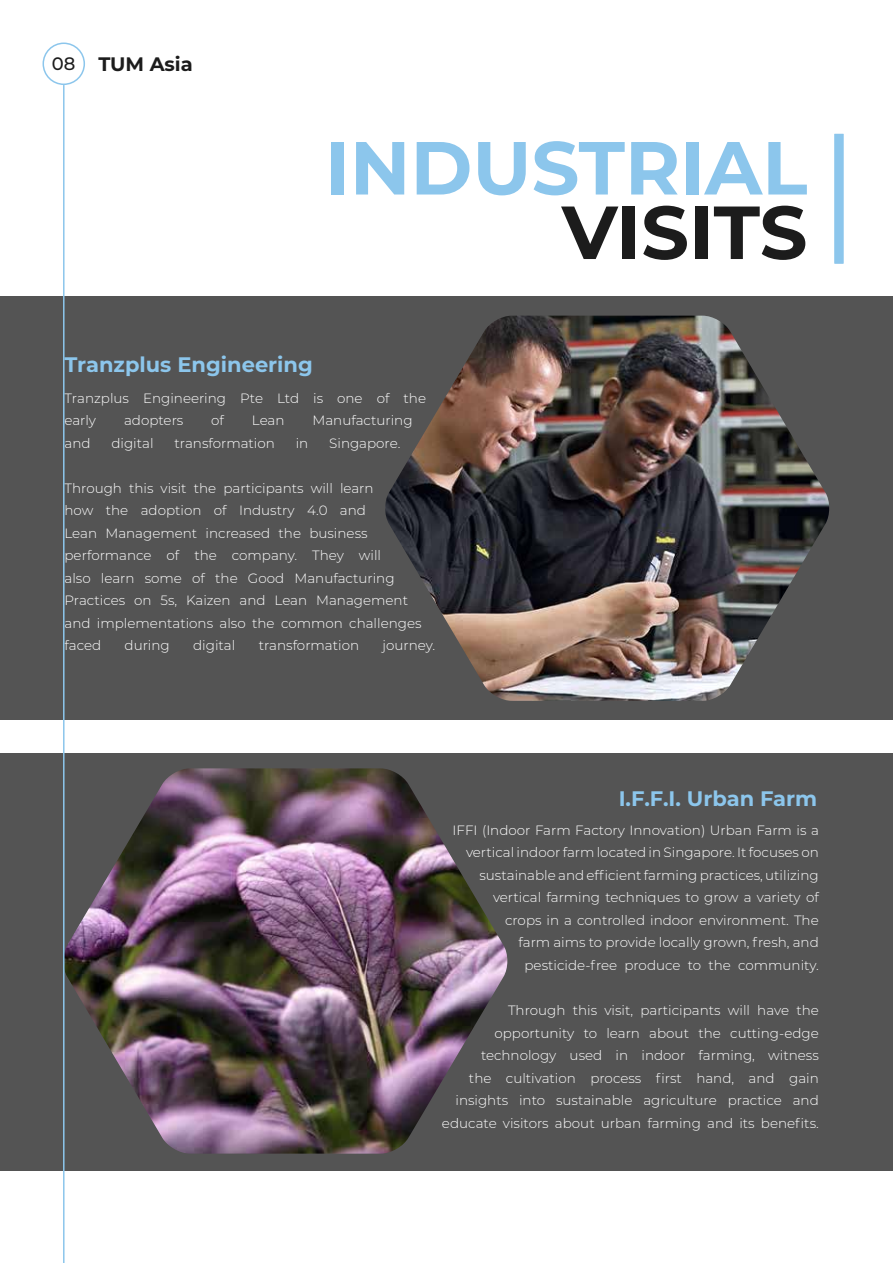
<style>
.page{position:relative;width:893px;height:1263px;background:#fff}
.page>*{position:absolute;margin:0;border:0;box-sizing:border-box;transform-origin:0 0}
.t1{font:700 75px "Montserrat";color:#8cc6ec}
.t2{font:700 75px "Montserrat";color:#1c1c1c}
.t3{font:700 21px "Montserrat";color:#8cc6ec}
.t4{font:700 19.5px "Montserrat";color:#1c1c1c}
.t5{font:300 13.5px/22.5px "Montserrat";color:#fff;text-align:right}
.s1{font-weight:500;font-size:18px}
</style>
<div class="page">
<div style="left:0;top:297px;width:893px;height:423px;background:#545454"></div>
<img style="left:385px;top:316px;width:445px;height:385px">
<div style="left:0;top:753px;width:893px;height:417px;background:#545454"></div>
<img style="left:65px;top:768px;width:443px;height:385px">
<hr style="left:892px;top:134px;width:1px;height:429px;background:#1c1c1c">
<div style="left:834px;top:134px;width:9px;height:130px;background:#8cc6ec"></div>
<div style="left:43px;top:43px;width:42px;height:42px;border:2px solid #8cc6ec;border-radius:50%"></div>
<hr style="left:63px;top:85px;width:2px;height:1178px;background:#8cc6ec">
<h3 class="t4" style="left:52px;top:50px;width:142px"><span class="s1">08</span> TUM Asia</h3>
<h1 class="t1" style="left:325px;top:114px;width:484px">INDUSTRIAL</h1>
<h1 class="t2" style="left:562px;top:178px;width:247px">VISITS</h1>
<h2 class="t3" style="left:65px;top:349px;width:250px">Tranzplus Engineering</h2>
<p class="t5" style="left:65px;top:386px;width:363px;text-align:left">Tranzplus Engineering Pte Ltd is one of the early</p>
<p class="t5" style="left:124px;top:409px;width:61px">adopters</p>
<p class="t5" style="left:211px;top:409px;width:14px">of</p>
<p class="t5" style="left:252px;top:409px;width:34px">Lean</p>
<p class="t5" style="left:312px;top:409px;width:102px">Manufacturing</p>
<p class="t5" style="left:65px;top:431px;width:28px">and</p>
<p class="t5" style="left:111px;top:431px;width:44px">digital</p>
<p class="t5" style="left:174px;top:431px;width:102px">transformation</p>
<p class="t5" style="left:296px;top:431px;width:14px">in</p>
<p class="t5" style="left:329px;top:431px;width:73px">Singapore.</p>
<p class="t5" style="left:65px;top:476px;width:359px;text-align:left">Through this visit the participants will learn<br>how the adoption of Industry 4.0 and<br>Lean Management increased the business performance of the company. They will<br>also learn some of the Good Manufacturing Practices on 5s, Kaizen and Lean Management and implementations also the common challenges faced</p>
<p class="t5" style="left:125px;top:634px;width:47px">during</p>
<p class="t5" style="left:193px;top:634px;width:44px">digital</p>
<p class="t5" style="left:259px;top:634px;width:102px">transformation</p>
<p class="t5" style="left:382px;top:634px;width:54px">journey.</p>
<h2 class="t3" style="left:619px;top:783px;width:200px">I.F.F.I. Urban Farm</h2>
<p class="t5" style="left:452px;top:818px;width:368px">IFFI (Indoor Farm Factory Innovation) Urban Farm is a vertical indoor farm located in Singapore. It focuses on sustainable and efficient farming practices, utilizing vertical farming techniques to grow a variety of<br>crops in a controlled indoor environment. The<br>farm aims to provide locally grown, fresh, and pesticide-free produce to the community.</p>
<p class="t5" style="left:442px;top:998px;width:378px">Through this visit, participants will have the opportunity to learn about the cutting-edge technology used in indoor farming, witness<br>the cultivation process first hand, and gain insights into sustainable agriculture practice and educate visitors about urban farming and its benefits.</p>
</div>
